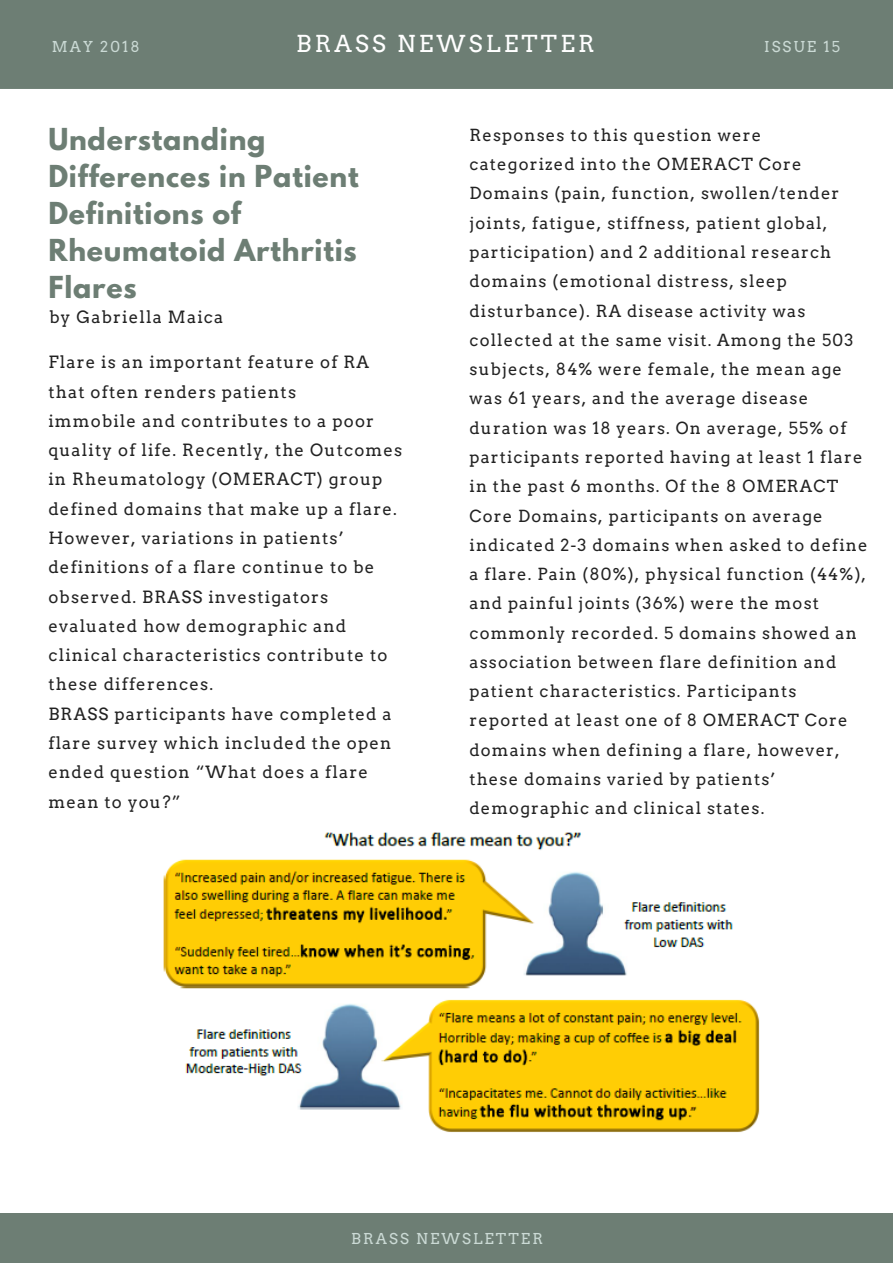
<style>
.page{position:relative;width:893px;height:1263px;background:#fff}
.page>*{position:absolute;margin:0;border:0;box-sizing:border-box;transform-origin:0 0}
.t1{font:700 26.85px/37.2px "League Spartan";letter-spacing:.03em;color:#6d7e74}
.t2{font:23.25px "Arvo";letter-spacing:.14em;color:#fff}
.t3{font:16.8px/29.2px "Arvo";letter-spacing:.07em;color:#222}
.t4{font:16.5px/29.2px "Arvo";letter-spacing:.07em;color:#222}
.t5{font:14.85px "Arvo";letter-spacing:.14em;color:#cbdad5}
</style>
<div class="page">
<div style="left:0;top:0;width:893px;height:89px;background:#6d7e74"></div>
<div style="left:0;top:1213px;width:893px;height:50px;background:#6d7e74"></div>
<img style="left:163px;top:832px;width:597px;height:300px">
<p class="t5" style="left:52px;top:38px;width:89px">MAY 2018</p>
<h2 class="t2" style="left:296px;top:29px;width:300px">BRASS NEWSLETTER</h2>
<p class="t5" style="left:764px;top:38px;width:78px">ISSUE 15</p>
<h1 class="t1" style="left:48px;top:124px;width:312px">Understanding<br>Differences in Patient<br>Definitions of<br>Rheumatoid Arthritis<br>Flares</h1>
<p class="t3" style="left:50px;top:303px;width:175px">by Gabriella Maica</p>
<p class="t3" style="left:48px;top:348px;width:355px">Flare is an important feature of RA that often renders patients<br>immobile and contributes to a poor quality of life. Recently, the Outcomes in Rheumatology (OMERACT) group defined domains that make up a flare.<br>However, variations in patients’ definitions of a flare continue to be observed. BRASS investigators evaluated how demographic and clinical characteristics contribute to these differences.<br>BRASS participants have completed a flare survey which included the open ended question “What does a flare mean to you?”</p>
<p class="t4" style="left:470px;top:120px;width:400px">Responses to this question were categorized into the OMERACT Core Domains (pain, function, swollen/tender joints, fatigue, stiffness, patient global, participation) and 2 additional research domains (emotional distress, sleep disturbance). RA disease activity was collected at the same visit. Among the 503 subjects, 84% were female, the mean age was 61 years, and the average disease duration was 18 years. On average, 55% of participants reported having at least 1 flare in the past 6 months. Of the 8 OMERACT Core Domains, participants on average indicated 2-3 domains when asked to define a flare. Pain (80%), physical function (44%), and painful joints (36%) were the most commonly recorded. 5 domains showed an association between flare definition and patient characteristics. Participants reported at least one of 8 OMERACT Core domains when defining a flare, however, these domains varied by patients’ demographic and clinical states.</p>
<p class="t5" style="left:351px;top:1230px;width:193px">BRASS NEWSLETTER</p>
</div>
